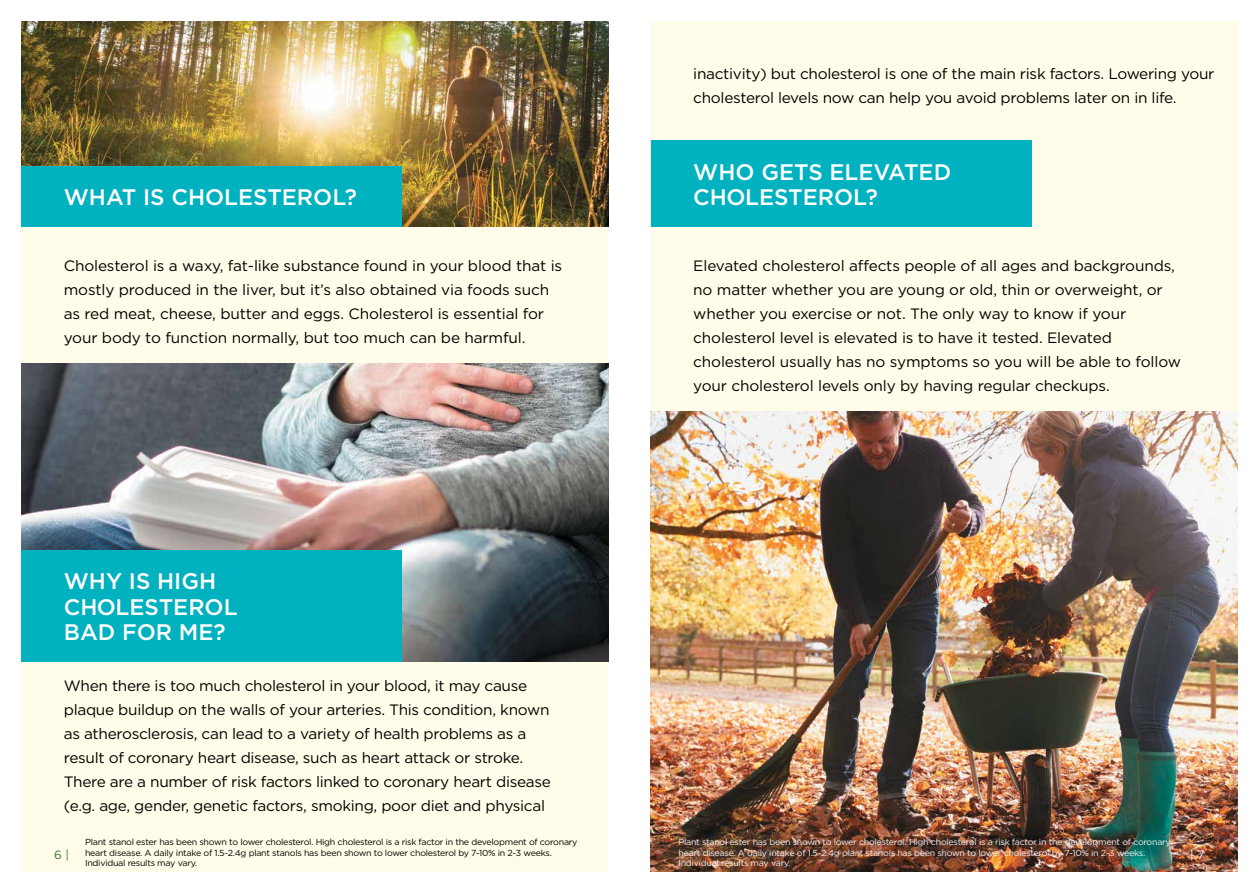
<style>
.page{position:relative;width:1259px;height:893px;background:#fff}
.page>*{position:absolute;margin:0;border:0;box-sizing:border-box;transform-origin:0 0}
.t1{font:500 22.5px/25.5px "Gotham HTF";color:#fff}
.t2{font:15px/24px "Gotham HTF";letter-spacing:-.02em;color:#000}
.t3{font:12px "Gotham HTF";color:#387c2b}
.t4{font:12px "Gotham HTF";color:#fff}
.t5{font:8.7px/10.5px "Gotham HTF";letter-spacing:-.03em;color:#000}
.t6{font:8.7px/10.5px "Gotham HTF";letter-spacing:-.03em;color:#f1f1f2}
</style>
<div class="page">
<div style="left:651px;top:21px;width:586px;height:851px;background:#fffde9"></div>
<div style="left:21px;top:21px;width:587px;height:851px;background:#fffde9"></div>
<img style="left:21px;top:21px;width:587px;height:205px">
<img style="left:21px;top:364px;width:587px;height:297px">
<img style="left:651px;top:412px;width:586px;height:460px">
<div style="left:21px;top:550px;width:381px;height:111px;background:#00b1bf"></div>
<div style="left:21px;top:166px;width:381px;height:60px;background:#00b1bf"></div>
<div style="left:651px;top:140px;width:380px;height:86px;background:#00b1bf"></div>
<h1 class="t1" style="left:64px;top:184px;width:295px">WHAT IS CHOLESTEROL?</h1>
<p class="t2" style="left:64px;top:253px;width:500px">Cholesterol is a waxy, fat-like substance found in your blood that is mostly produced in the liver, but it’s also obtained via foods such as red meat, cheese, butter and eggs. Cholesterol is essential for your body to function normally, but too much can be harmful.</p>
<h1 class="t1" style="left:64px;top:568px;width:175px">WHY IS HIGH<br>CHOLESTEROL<br>BAD FOR ME?</h1>
<p class="t2" style="left:64px;top:673px;width:489px">When there is too much cholesterol in your blood, it may cause plaque buildup on the walls of your arteries. This condition, known as atherosclerosis, can lead to a variety of health problems as a result of coronary heart disease, such as heart attack or stroke.<br>There are a number of risk factors linked to coronary heart disease (e.g. age, gender, genetic factors, smoking, poor diet and physical</p>
<p class="t2" style="left:693px;top:61px;width:523px">inactivity) but cholesterol is one of the main risk factors. Lowering your cholesterol levels now can help you avoid problems later on in life.</p>
<h1 class="t1" style="left:693px;top:158px;width:259px">WHO GETS ELEVATED<br>CHOLESTEROL?</h1>
<p class="t2" style="left:693px;top:253px;width:489px">Elevated cholesterol affects people of all ages and backgrounds, no matter whether you are young or old, thin or overweight, or whether you exercise or not. The only way to know if your cholesterol level is elevated is to have it tested. Elevated cholesterol usually has no symptoms so you will be able to follow your cholesterol levels only by having regular checkups.</p>
<p class="t5" style="left:85px;top:837px;width:494px">Plant stanol ester has been shown to lower cholesterol. High cholesterol is a risk factor in the development of coronary heart disease. A daily intake of 1.5-2.4g plant stanols has been shown to lower cholesterol by 7-10% in 2-3 weeks.<br>Individual results may vary.</p>
<p class="t6" style="left:678px;top:837px;width:494px">Plant stanol ester has been shown to lower cholesterol. High cholesterol is a risk factor in the development of coronary heart disease. A daily intake of 1.5-2.4g plant stanols has been shown to lower cholesterol by 7-10% in 2-3 weeks.<br>Individual results may vary.</p>
<p class="t3" style="left:54px;top:848px;width:16px">6 |</p>
<p class="t4" style="left:1190px;top:848px;width:16px">| 7</p>
</div>
